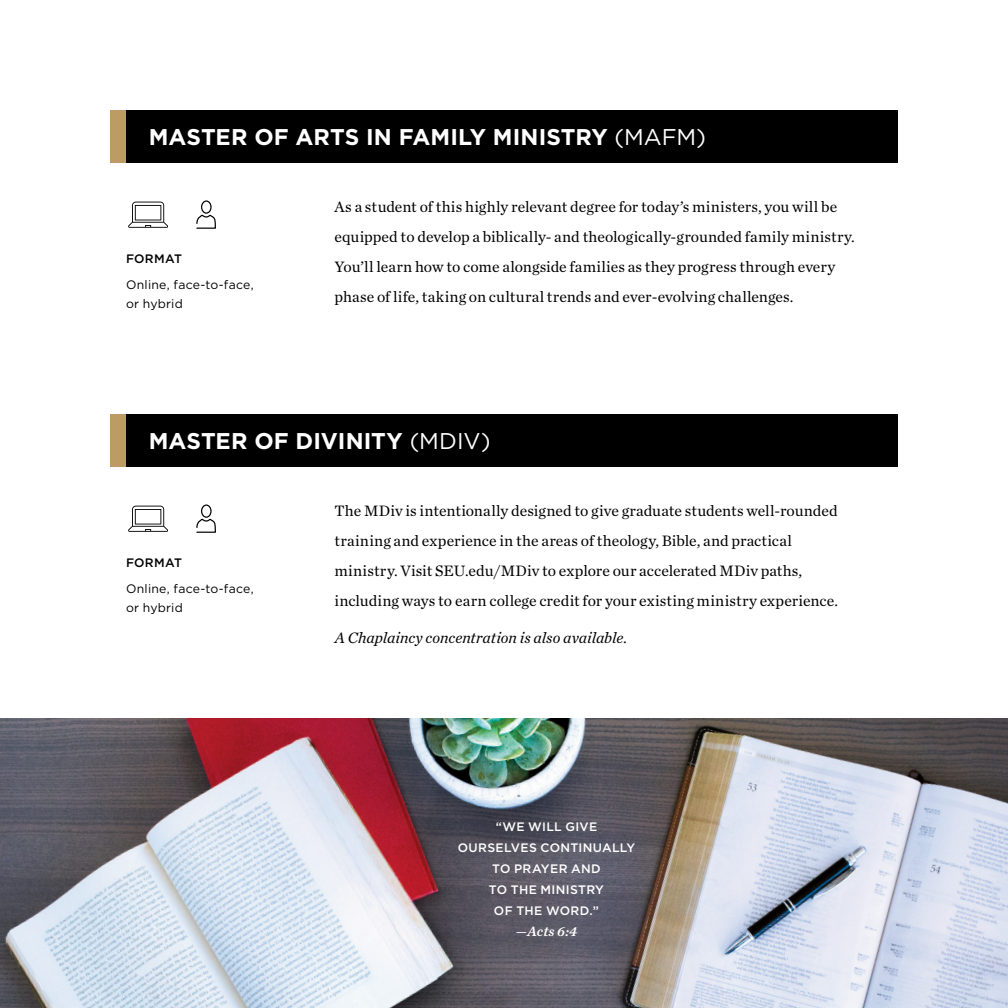
<style>
.page{position:relative;width:1008px;height:1008px;background:#fff}
.page>*{position:absolute;margin:0;border:0;box-sizing:border-box;transform-origin:0 0}
.t1{font:700 22.75px "Gotham";color:#fff}
.t2{font:15.75px/29.8px "Chronicle Text G1";letter-spacing:.005em;color:#000}
.t3{font:italic 15.75px "Chronicle Text G1";letter-spacing:-.005em;color:#000}
.t4{font:italic 14px "Chronicle Text G1 Semi";color:#fff}
.t5{font:500 12.25px/21px "Gotham";letter-spacing:.025em;color:#fff;text-align:center}
.t6{font:12.25px/19.2px "Gotham";letter-spacing:.02em;color:#000}
.t7{font:500 12.25px "Gotham";letter-spacing:.025em;color:#000}
.s1{font-weight:400}
</style>
<div class="page">
<div style="left:126px;top:414px;width:772px;height:52px;background:#000"></div>
<div style="left:126px;top:110px;width:772px;height:52px;background:#000"></div>
<img style="left:0;top:718px;width:1008px;height:290px">
<svg style="left:128px;top:202px;width:40px;height:26px"></svg>
<div style="left:201px;top:200px;width:11px;height:14px;border:1px solid #000;border-radius:50%"></div>
<svg style="left:196px;top:215px;width:20px;height:14px"></svg>
<div style="left:110px;top:110px;width:16px;height:52px;background:#bd9b64"></div>
<svg style="left:128px;top:506px;width:40px;height:26px"></svg>
<div style="left:201px;top:505px;width:11px;height:13px;border:1px solid #000;border-radius:50%"></div>
<svg style="left:196px;top:519px;width:20px;height:14px"></svg>
<div style="left:110px;top:414px;width:16px;height:52px;background:#bd9b64"></div>
<h1 class="t1" style="left:149px;top:121px;width:559px">MASTER OF ARTS IN FAMILY MINISTRY <span class="s1">(MAFM)</span></h1>
<p class="t7" style="left:126px;top:251px;width:58px">FORMAT</p>
<p class="t6" style="left:126px;top:274px;width:129px">Online, face-to-face, or hybrid</p>
<p class="t2" style="left:335px;top:191px;width:522px">As a student of this highly relevant degree for today’s ministers, you will be equipped to develop a biblically- and theologically-grounded family ministry.<br>You’ll learn how to come alongside families as they progress through every phase of life, taking on cultural trends and ever-evolving challenges.</p>
<h1 class="t1" style="left:149px;top:426px;width:344px">MASTER OF DIVINITY <span class="s1">(MDIV)</span></h1>
<p class="t7" style="left:126px;top:555px;width:58px">FORMAT</p>
<p class="t6" style="left:126px;top:578px;width:129px">Online, face-to-face, or hybrid</p>
<p class="t2" style="left:335px;top:496px;width:505px">The MDiv is intentionally designed to give graduate students well-rounded training and experience in the areas of theology, Bible, and practical ministry. Visit SEU.edu/MDiv to explore our accelerated MDiv paths, including ways to earn college credit for your existing ministry experience.</p>
<p class="t3" style="left:335px;top:626px;width:294px">A Chaplaincy concentration is also available.</p>
<p class="t5" style="left:458px;top:816px;width:179px">“WE WILL GIVE<br>OURSELVES CONTINUALLY<br>TO PRAYER AND<br>TO THE MINISTRY<br>OF THE WORD.”</p>
<p class="t4" style="left:516px;top:920px;width:63px">—Acts 6:4</p>
</div>
